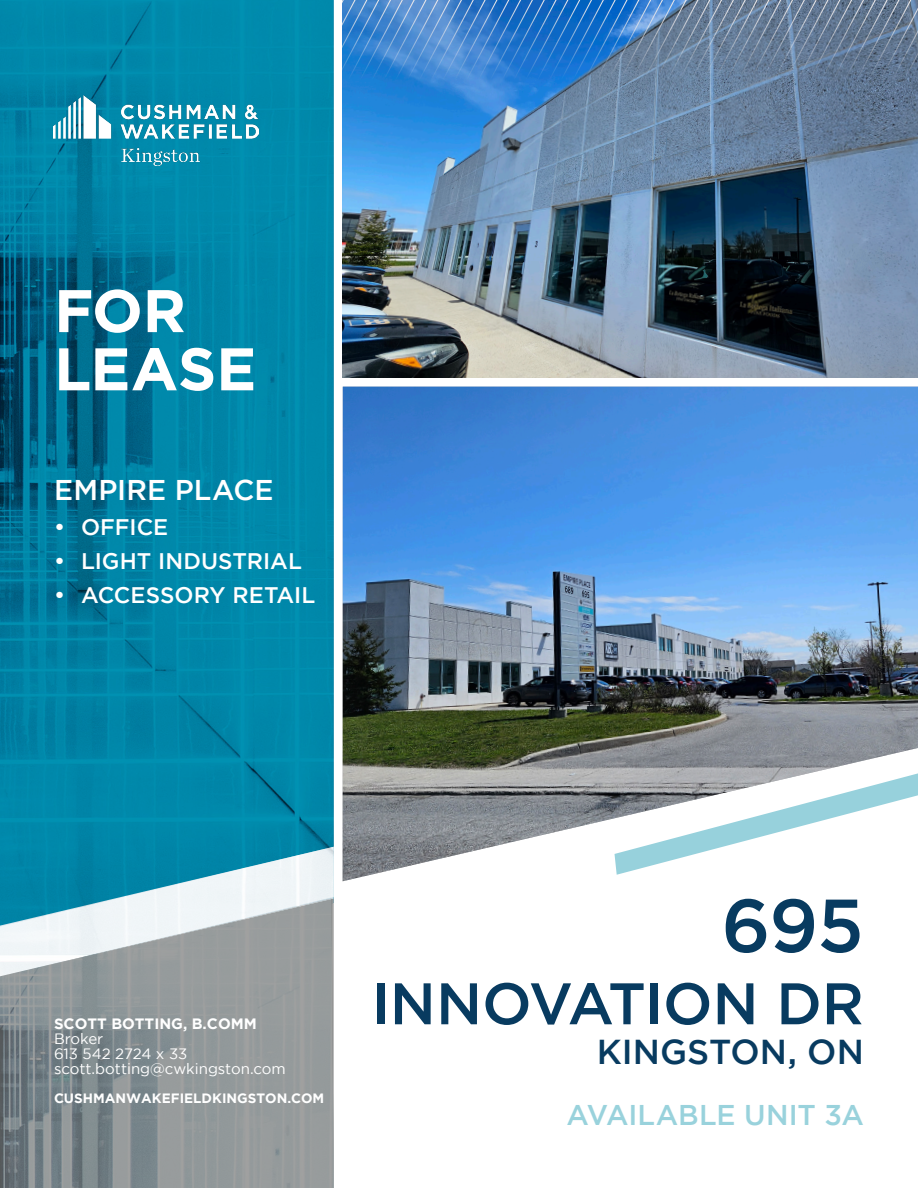
<style>
.page{position:relative;width:918px;height:1188px;background:#fff}
.page>*{position:absolute;margin:0;border:0;box-sizing:border-box;transform-origin:0 0}
.Page_Headline{font:500 75px "Gotham";color:#083b60}
.Page_Headline-2{font:700 60px "Gotham";letter-spacing:-.005em;color:#fff}
.Page_Headline-3{font:500 58.5px "Gotham";letter-spacing:-.005em;color:#083b60}
.Page_Headline-4{font:500 34.5px "Gotham";color:#083b60}
.Page_Headline-5{font:500 28.5px "Gotham";letter-spacing:-.005em;color:#99d2dc}
.Page_Headline-6{font:500 28.5px "Gotham";letter-spacing:.005em;color:#fff}
.t1{font:500 22.5px "Gotham";color:#fff}
.Body_Copy___standard{font:15px "Gotham";color:#fff}
.Body_Copy___standard-2{font:700 15px "Gotham";color:#fff}
.Body_Copy___standard-3{font:700 13.5px "Gotham";color:#fff}
</style>
<div class="page">
<img style="left:342px;top:0;width:576px;height:378px">
<svg style="left:0;top:0;width:334px;height:847px;background:#0081a3"></svg>
<svg style="left:343px;top:0;width:575px;height:80px;background:#5080b4"></svg>
<img style="left:343px;top:387px;width:575px;height:494px">
<svg style="left:563px;top:95px;width:196px;height:90px;background:#6d88a4"></svg>
<img style="left:666px;top:95px;width:93px;height:62px">
<img style="left:54px;top:96px;width:204px;height:69px">
<svg style="left:0;top:976px;width:334px;height:212px;background:#8a9294"></svg>
<svg style="left:0;top:847px;width:334px;height:129px"></svg>
<p class="Page_Headline-2" style="left:54px;top:276px;width:133px">FOR</p>
<p class="Page_Headline-2" style="left:54px;top:334px;width:204px">LEASE</p>
<p class="Page_Headline-6" style="left:54px;top:474px;width:221px">EMPIRE PLACE</p>
<p class="t1" style="left:54px;top:514px;width:116px">• OFFICE</p>
<p class="t1" style="left:54px;top:548px;width:249px">• LIGHT INDUSTRIAL</p>
<p class="t1" style="left:54px;top:582px;width:263px">• ACCESSORY RETAIL</p>
<p class="Body_Copy___standard-2" style="left:54px;top:1015px;width:204px">SCOTT BOTTING, B.COMM</p>
<p class="Body_Copy___standard" style="left:54px;top:1031px;width:51px">Broker</p>
<p class="Body_Copy___standard" style="left:54px;top:1046px;width:135px">613 542 2724 x 33</p>
<p class="Body_Copy___standard" style="left:54px;top:1061px;width:233px">scott.botting@cwkingston.com</p>
<p class="Body_Copy___standard-3" style="left:54px;top:1091px;width:272px">CUSHMANWAKEFIELDKINGSTON.COM</p>
<p class="Page_Headline" style="left:721px;top:883px;width:144px">695</p>
<p class="Page_Headline-3" style="left:371px;top:970px;width:494px">INNOVATION DR</p>
<p class="Page_Headline-4" style="left:597px;top:1033px;width:269px">KINGSTON, ON</p>
<p class="Page_Headline-5" style="left:567px;top:1099px;width:299px">AVAILABLE UNIT 3A</p>
</div>
